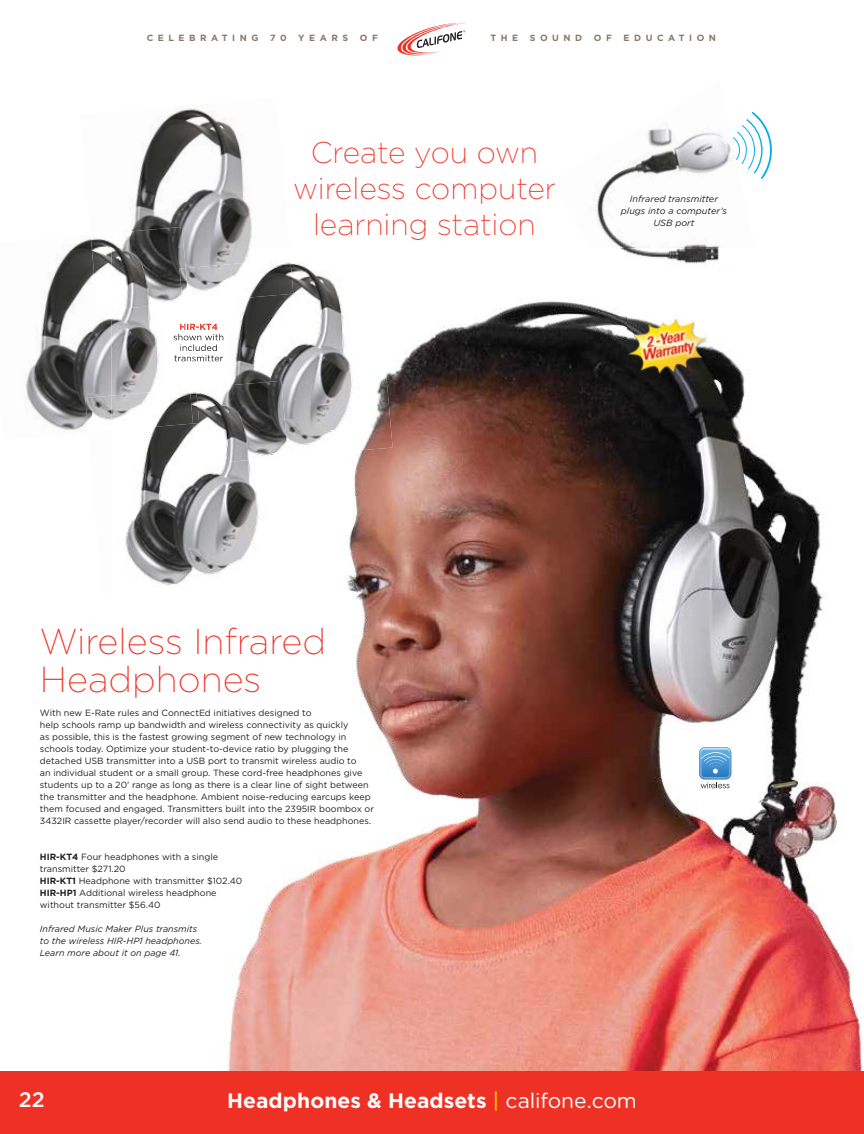
<style>
.page{position:relative;width:864px;height:1134px;background:#fff}
.page>*{position:absolute;margin:0;border:0;box-sizing:border-box;transform-origin:0 0}
.t1{font:200 36px/37.5px "Gotham";color:#ee3124}
.t2{font:200 30px/36px "Gotham";color:#ee3124;text-align:center}
.t3{font:700 21px "Gotham";letter-spacing:.005em;color:#fff}
.t4{font:500 21px "Gotham";color:#fff}
.t5{font:9px/12px "Gotham";color:#231f20}
.t6{font:italic 9px/12px "Gotham";color:#231f20}
.t7{font:700 9px "Gotham";letter-spacing:.5em;color:#8a7967}
.s1{font-weight:700}
.s2{font-weight:400;color:#ffe800}
.s3{font-weight:400}
</style>
<div class="page">
<img style="left:227px;top:300px;width:636px;height:771px">
<svg style="left:397px;top:23px;width:69px;height:32px"></svg>
<div style="left:0;top:1071px;width:864px;height:63px;background:#ee3124"></div>
<img style="left:627px;top:309px;width:83px;height:73px">
<svg style="left:699px;top:747px;width:32px;height:41px"></svg>
<img style="left:596px;top:129px;width:137px;height:119px">
<img style="left:619px;top:248px;width:100px;height:16px">
<svg style="left:733px;top:112px;width:39px;height:67px"></svg>
<img style="left:200px;top:263px;width:193px;height:194px">
<img style="left:196px;top:324px;width:21px;height:6px">
<img style="left:197px;top:334px;width:27px;height:7px">
<img style="left:196px;top:344px;width:22px;height:7px">
<img style="left:197px;top:355px;width:26px;height:7px">
<img style="left:125px;top:424px;width:173px;height:169px">
<img style="left:193px;top:381px;width:95px;height:84px">
<img style="left:133px;top:108px;width:119px;height:140px">
<img style="left:186px;top:248px;width:64px;height:11px">
<img style="left:186px;top:259px;width:107px;height:44px">
<img style="left:112px;top:396px;width:81px;height:35px">
<img style="left:190px;top:388px;width:9px;height:36px">
<img style="left:26px;top:238px;width:86px;height:192px">
<img style="left:112px;top:311px;width:78px;height:85px">
<img style="left:182px;top:311px;width:14px;height:78px">
<svg style="left:174px;top:324px;width:20px;height:38px"></svg>
<img style="left:91px;top:227px;width:93px;height:84px">
<img style="left:112px;top:248px;width:74px;height:62px">
<img style="left:179px;top:268px;width:10px;height:35px">
<p class="t7" style="left:147px;top:32px;width:113px">CELEBRATING</p>
<p class="t7" style="left:270px;top:32px;width:18px">7 0</p>
<p class="t7" style="left:298px;top:32px;width:51px">YEARS</p>
<p class="t7" style="left:360px;top:32px;width:20px">O F</p>
<p class="t7" style="left:490px;top:32px;width:29px">THE</p>
<p class="t7" style="left:530px;top:32px;width:54px">SOUND</p>
<p class="t7" style="left:594px;top:32px;width:20px">O F</p>
<p class="t7" style="left:624px;top:32px;width:94px">EDUCATION</p>
<h2 class="t2" style="left:293px;top:133px;width:264px">Create you own wireless computer learning station</h2>
<p class="t6" style="left:621px;top:193px;width:108px;text-align:center">Infrared transmitter plugs into a computer’s<br>USB port</p>
<h1 class="t1" style="left:40px;top:621px;width:288px">Wireless Infrared<br>Headphones</h1>
<p class="t5" style="left:40px;top:706px;width:336px">With new E-Rate rules and ConnectEd initiatives designed to<br>help schools ramp up bandwidth and wireless connectivity as quickly<br>as possible, this is the fastest growing segment of new technology in schools today. Optimize your student-to-device ratio by plugging the detached USB transmitter into a USB port to transmit wireless audio to<br>an individual student or a small group. These cord-free headphones give students up to a 20’ range as long as there is a clear line of sight between the transmitter and the headphone. Ambient noise-reducing earcups keep them focused and engaged. Transmitters built into the 2395IR boombox or 3432IR cassette player/recorder will also send audio to these headphones.</p>
<p class="t5" style="left:40px;top:850px;width:204px"><span class="s1">HIR-KT4</span> Four headphones with a single transmitter $271.20<br><span class="s1">HIR-KT1</span> Headphone with transmitter $102.40<br><span class="s1">HIR-HP1</span> Additional wireless headphone without transmitter $56.40</p>
<p class="t6" style="left:40px;top:922px;width:164px">Infrared Music Maker Plus transmits to the wireless HIR-HP1 headphones.<br>Learn more about it on page 41.</p>
<h3 class="t4" style="left:19px;top:1086px;width:27px">22</h3>
<h3 class="t3" style="left:227px;top:1086px;width:411px">Headphones &amp; Headsets <span class="s2">|</span> <span class="s3">califone.com</span></h3>
</div>
